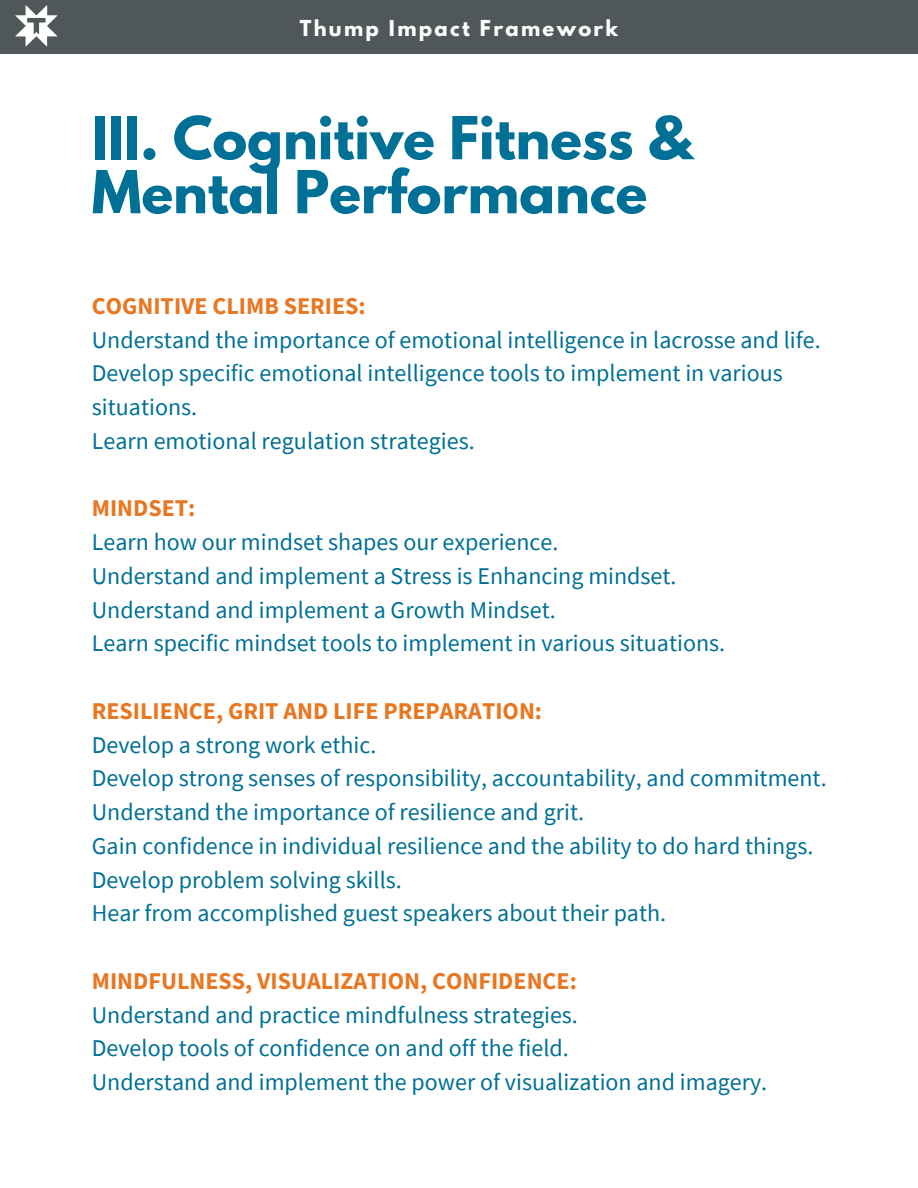
<style>
.page{position:relative;width:918px;height:1188px;background:#fff}
.page>*{position:absolute;margin:0;border:0;box-sizing:border-box;transform-origin:0 0}
.t1{font:700 52.5px/54px "League Spartan";color:#007096}
.t2{font:24px/33.8px "Source Sans Pro";color:#007096}
.t3{font:700 24px "Source Sans Pro";color:#e87722}
.t4{font:700 19.5px "League Spartan";letter-spacing:.12em;color:#fdfdfd}
</style>
<div class="page">
<div style="left:0;top:0;width:918px;height:54px;background:#505759"></div>
<img style="left:15px;top:5px;width:43px;height:42px">
<p class="t4" style="left:300px;top:18px;width:320px">Thump Impact Framework</p>
<p class="t1" style="left:92px;top:118px;width:601px">III. Cognitive Fitness &amp;<br>Mental Performance</p>
<p class="t3" style="left:92px;top:290px;width:276px">COGNITIVE CLIMB SERIES:</p>
<p class="t2" style="left:92px;top:322px;width:730px">Understand the importance of emotional intelligence in lacrosse and life.</p>
<p class="t2" style="left:92px;top:356px;width:693px">Develop specific emotional intelligence tools to implement in various situations.</p>
<p class="t2" style="left:92px;top:423px;width:384px">Learn emotional regulation strategies.</p>
<p class="t3" style="left:92px;top:493px;width:105px">MINDSET:</p>
<p class="t2" style="left:92px;top:525px;width:468px">Learn how our mindset shapes our experience.</p>
<p class="t2" style="left:92px;top:558px;width:586px">Understand and implement a Stress is Enhancing mindset.</p>
<p class="t2" style="left:92px;top:592px;width:465px">Understand and implement a Growth Mindset.</p>
<p class="t2" style="left:92px;top:626px;width:635px">Learn specific mindset tools to implement in various situations.</p>
<p class="t3" style="left:92px;top:695px;width:452px">RESILIENCE, GRIT AND LIFE PREPARATION:</p>
<p class="t2" style="left:92px;top:727px;width:286px">Develop a strong work ethic.</p>
<p class="t2" style="left:92px;top:761px;width:736px">Develop strong senses of responsibility, accountability, and commitment.</p>
<p class="t2" style="left:92px;top:795px;width:494px">Understand the importance of resilience and grit.</p>
<p class="t2" style="left:92px;top:828px;width:723px">Gain confidence in individual resilience and the ability to do hard things.</p>
<p class="t2" style="left:92px;top:862px;width:312px">Develop problem solving skills.</p>
<p class="t2" style="left:92px;top:896px;width:576px">Hear from accomplished guest speakers about their path.</p>
<p class="t3" style="left:92px;top:965px;width:487px">MINDFULNESS, VISUALIZATION, CONFIDENCE:</p>
<p class="t2" style="left:92px;top:997px;width:488px">Understand and practice mindfulness strategies.</p>
<p class="t2" style="left:92px;top:1031px;width:479px">Develop tools of confidence on and off the field.</p>
<p class="t2" style="left:92px;top:1065px;width:677px">Understand and implement the power of visualization and imagery.</p>
</div>
